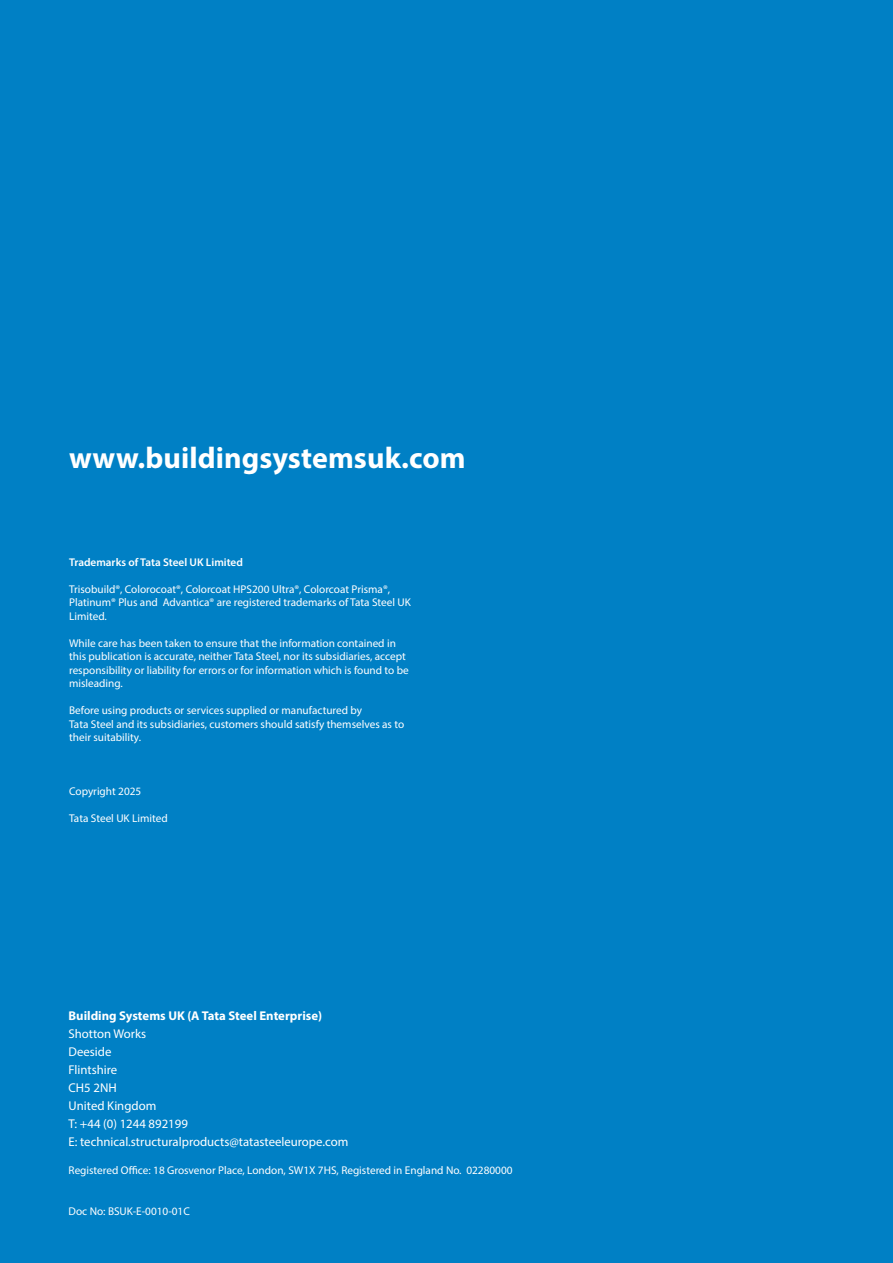
<style>
.page{position:relative;width:893px;height:1263px;background:#0080c5}
.page>*{position:absolute;margin:0;border:0;box-sizing:border-box;transform-origin:0 0}
.t1{font:700 30px "Myriad Pro";letter-spacing:.005em;color:#fff}
.t2{font:12.75px/18px "Myriad Pro";color:#fff}
.t3{font:700 12.75px "Myriad Pro";color:#fff}
.t4{font:11.25px/13.5px "Myriad Pro";color:#fff}
.t5{font:600 11.25px "Myriad Pro";color:#fff}
</style>
<div class="page">
<h1 class="t1" style="left:69px;top:438px;width:398px">www.buildingsystemsuk.com</h1>
<p class="t5" style="left:69px;top:555px;width:175px">Trademarks of Tata Steel UK Limited</p>
<p class="t4" style="left:69px;top:582px;width:343px">Trisobuild®, Colorocoat®, Colorcoat HPS200 Ultra®, Colorcoat Prisma®,<br>Platinum® Plus and Advantica® are registered trademarks of Tata Steel UK<br>Limited.</p>
<p class="t4" style="left:69px;top:636px;width:341px">While care has been taken to ensure that the information contained in this publication is accurate, neither Tata Steel, nor its subsidiaries, accept responsibility or liability for errors or for information which is found to be misleading.</p>
<p class="t4" style="left:69px;top:703px;width:337px">Before using products or services supplied or manufactured by<br>Tata Steel and its subsidiaries, customers should satisfy themselves as to their suitability.</p>
<p class="t4" style="left:69px;top:784px;width:74px">Copyright 2025</p>
<p class="t4" style="left:69px;top:811px;width:100px">Tata Steel UK Limited</p>
<p class="t3" style="left:69px;top:1007px;width:255px">Building Systems UK (A Tata Steel Enterprise)</p>
<p class="t2" style="left:69px;top:1024px;width:281px">Shotton Works<br>Deeside<br>Flintshire<br>CH5 2NH<br>United Kingdom<br>T: +44 (0) 1244 892199<br>E: technical.structuralproducts@tatasteeleurope.com</p>
<p class="t4" style="left:69px;top:1164px;width:445px">Registered Office: 18 Grosvenor Place, London, SW1X 7HS, Registered in England No. 02280000</p>
<p class="t4" style="left:69px;top:1204px;width:123px">Doc No: BSUK-E-0010-01C</p>
</div>
